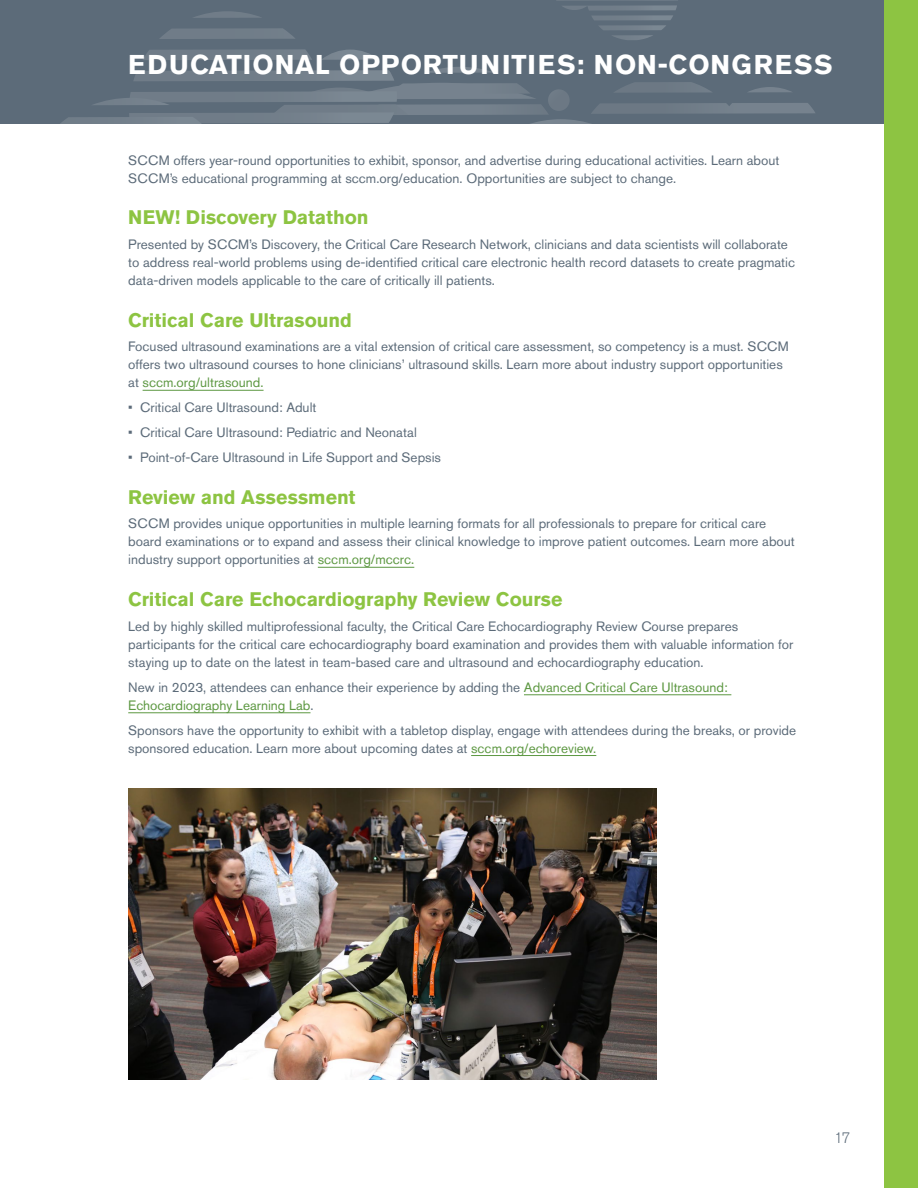
<style>
.page{position:relative;width:918px;height:1188px;background:#fff}
.page>*{position:absolute;margin:0;border:0;box-sizing:border-box;transform-origin:0 0}
.t1{font:700 27px "Akzidenz Grotesk BE";letter-spacing:.03em;color:#fff}
.t2{font:700 19.5px "Akzidenz Grotesk BE";letter-spacing:-.005em;color:#8dc442}
.t3{font:300 15px "Akzidenz Grotesk BE";color:#5c6b79}
.t4{font:13.5px/18px "Akzidenz Grotesk BE";color:#5c6b79}
.t5{font:13.5px/18px "Akzidenz Grotesk BE";color:#5d9842}
.s1{color:#5d9842}
.s2{color:#5c6b79}
</style>
<div class="page">
<div style="left:0;top:0;width:918px;height:123px;background:#5c6b79"></div>
<svg style="left:61px;top:0;width:754px;height:123px"></svg>
<div style="left:885px;top:0;width:33px;height:1188px;background:#8dc442"></div>
<hr style="left:143px;top:390px;width:121px;height:1px;background:#5d9842">
<hr style="left:318px;top:567px;width:96px;height:1px;background:#5d9842">
<hr style="left:524px;top:694px;width:207px;height:1px;background:#5d9842">
<hr style="left:128px;top:712px;width:183px;height:1px;background:#5d9842">
<hr style="left:471px;top:755px;width:125px;height:1px;background:#5d9842">
<img style="left:128px;top:788px;width:528px;height:292px">
<h1 class="t1" style="left:128px;top:49px;width:706px">EDUCATIONAL OPPORTUNITIES: NON-CONGRESS</h1>
<p class="t4" style="left:128px;top:152px;width:653px">SCCM offers year-round opportunities to exhibit, sponsor, and advertise during educational activities. Learn about<br>SCCM’s educational programming at sccm.org/education. Opportunities are subject to change.</p>
<h2 class="t2" style="left:128px;top:206px;width:242px">NEW! Discovery Datathon</h2>
<p class="t4" style="left:128px;top:235px;width:668px">Presented by SCCM’s Discovery, the Critical Care Research Network, clinicians and data scientists will collaborate to address real-world problems using de-identified critical care electronic health record datasets to create pragmatic data-driven models applicable to the care of critically ill patients.</p>
<h2 class="t2" style="left:128px;top:308px;width:225px">Critical Care Ultrasound</h2>
<p class="t4" style="left:128px;top:337px;width:662px">Focused ultrasound examinations are a vital extension of critical care assessment, so competency is a must. SCCM offers two ultrasound courses to hone clinicians’ ultrasound skills. Learn more about industry support opportunities at <span class="s1">sccm.org/ultrasound.</span></p>
<p class="t4" style="left:128px;top:398px;width:190px">• Critical Care Ultrasound: Adult</p>
<p class="t4" style="left:128px;top:423px;width:290px">• Critical Care Ultrasound: Pediatric and Neonatal</p>
<p class="t4" style="left:128px;top:448px;width:314px">• Point-of-Care Ultrasound in Life Support and Sepsis</p>
<h2 class="t2" style="left:128px;top:485px;width:229px">Review and Assessment</h2>
<p class="t4" style="left:128px;top:514px;width:668px">SCCM provides unique opportunities in multiple learning formats for all professionals to prepare for critical care board examinations or to expand and assess their clinical knowledge to improve patient outcomes. Learn more about industry support opportunities at <span class="s1">sccm.org/mccrc.</span></p>
<h2 class="t2" style="left:128px;top:588px;width:436px">Critical Care Echocardiography Review Course</h2>
<p class="t4" style="left:128px;top:617px;width:667px">Led by highly skilled multiprofessional faculty, the Critical Care Echocardiography Review Course prepares participants for the critical care echocardiography board examination and provides them with valuable information for staying up to date on the latest in team-based care and ultrasound and echocardiography education.</p>
<p class="t5" style="left:128px;top:678px;width:601px"><span class="s2">New in 2023, attendees can enhance their experience by adding the</span> Advanced Critical Care Ultrasound:<br>Echocardiography Learning Lab<span class="s2">.</span></p>
<p class="t4" style="left:128px;top:721px;width:670px">Sponsors have the opportunity to exhibit with a tabletop display, engage with attendees during the breaks, or provide sponsored education. Learn more about upcoming dates at <span class="s1">sccm.org/echoreview.</span></p>
<p class="t3" style="left:834px;top:1129px;width:18px">17</p>
</div>
